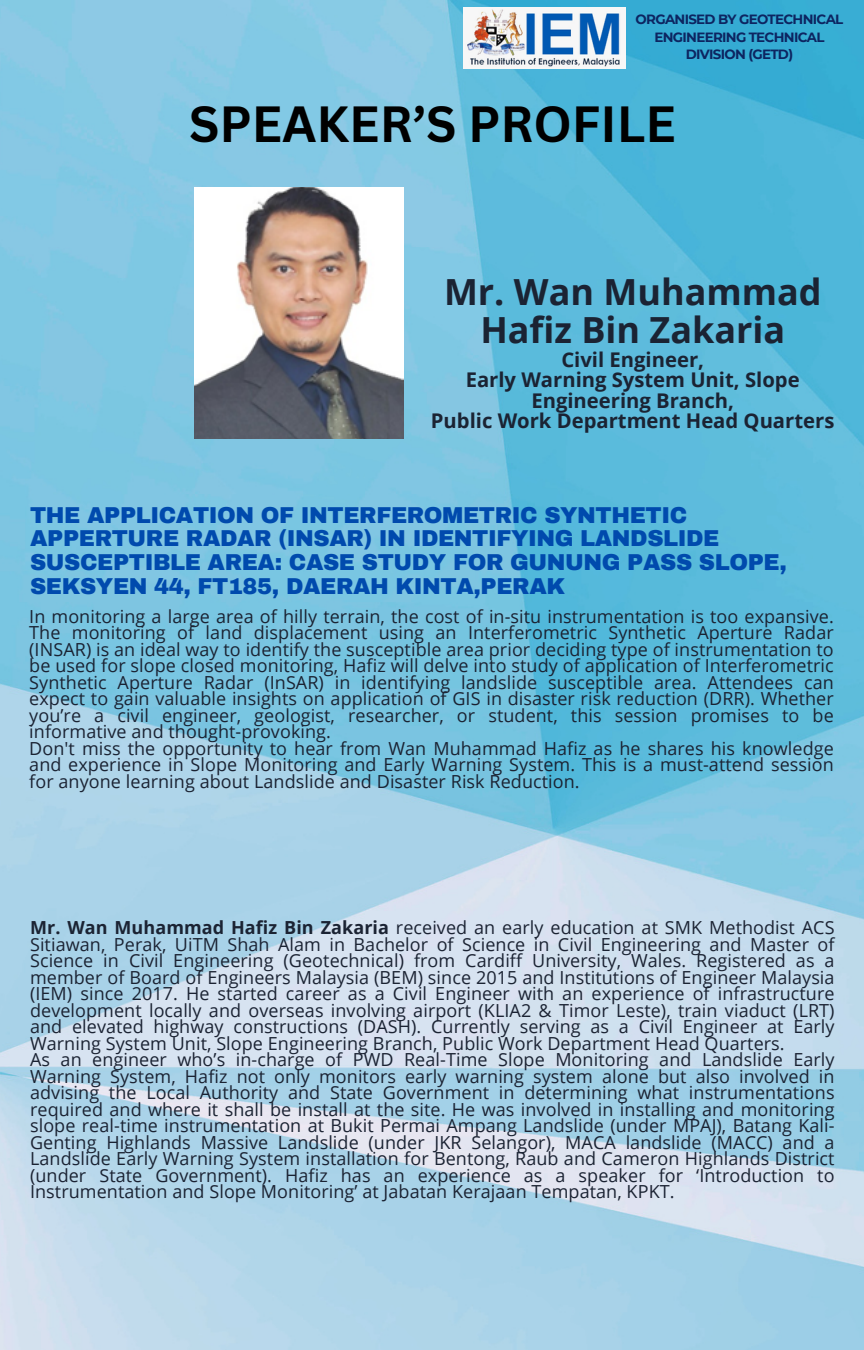
<style>
.page{position:relative;width:864px;height:1350px;background:#fff}
.page>*{position:absolute;margin:0;border:0;box-sizing:border-box;transform-origin:0 0}
.t1{font:700 49.5px "Canva Sans";color:#000}
.t2{font:700 36px/38.7px "Open Sans";color:#1b2333;text-align:center}
.t3{font:900 22.5px/23.6px "Archivo";letter-spacing:-.02em;color:#004aad}
.t4{font:700 20.25px/20.2px "Open Sans";color:#1b2333;text-align:center}
.t5{font:18px/16.4px "Open Sans";letter-spacing:.005em;color:#1b2333}
.t6{font:700 13.5px/17.8px "Montserrat";letter-spacing:-.05em;color:#0d2561;text-align:center}
.s1{font-weight:700}
</style>
<div class="page">
<img style="left:0;top:0;width:864px;height:1350px">
<img style="left:464px;top:8px;width:162px;height:61px">
<img style="left:195px;top:187px;width:208px;height:252px">
<p class="t6" style="left:636px;top:10px;width:209px">ORGANISED BY GEOTECHNICAL<br>ENGINEERING TECHNICAL<br>DIVISION (GETD)</p>
<h1 class="t1" style="left:189px;top:89px;width:488px">SPEAKER’S PROFILE</h1>
<h2 class="t2" style="left:444px;top:271px;width:379px">Mr. Wan Muhammad<br>Hafiz Bin Zakaria</h2>
<p class="t4" style="left:431px;top:349px;width:405px">Civil Engineer,<br>Early Warning System Unit, Slope<br>Engineering Branch,<br>Public Work Department Head Quarters</p>
<p class="t3" style="left:30px;top:503px;width:758px">THE APPLICATION OF INTERFEROMETRIC SYNTHETIC APPERTURE RADAR (INSAR) IN IDENTIFYING LANDSLIDE SUSCEPTIBLE AREA: CASE STUDY FOR GUNUNG PASS SLOPE, SEKSYEN 44, FT185, DAERAH KINTA,PERAK</p>
<p class="t5" style="left:29px;top:607px;width:806px">In monitoring a large area of hilly terrain, the cost of in-situ instrumentation is too expansive.<br>The monitoring of land displacement using an Interferometric Synthetic Aperture Radar (INSAR) is an ideal way to identify the susceptible area prior deciding type of instrumentation to be used for slope closed monitoring, Hafiz will delve into study of application of Interferometric Synthetic Aperture Radar (InSAR) in identifying landslide susceptible area. Attendees can expect to gain valuable insights on application of GIS in disaster risk reduction (DRR). Whether you’re a civil engineer, geologist, researcher, or student, this session promises to be informative and thought-provoking.<br>Don't miss the opportunity to hear from Wan Muhammad Hafiz as he shares his knowledge and experience in Slope Monitoring and Early Warning System. This is a must-attend session for anyone learning about Landslide and Disaster Risk Reduction.</p>
<p class="t5" style="left:30px;top:919px;width:806px"><span class="s1">Mr. Wan Muhammad Hafiz Bin Zakaria</span> received an early education at SMK Methodist ACS Sitiawan, Perak, UiTM Shah Alam in Bachelor of Science in Civil Engineering and Master of Science in Civil Engineering (Geotechnical) from Cardiff University, Wales. Registered as a member of Board of Engineers Malaysia (BEM) since 2015 and Institutions of Engineer Malaysia (IEM) since 2017. He started career as a Civil Engineer with an experience of infrastructure development locally and overseas involving airport (KLIA2 &amp; Timor Leste), train viaduct (LRT) and elevated highway constructions (DASH). Currently serving as a Civil Engineer at Early Warning System Unit, Slope Engineering Branch, Public Work Department Head Quarters.<br>As an engineer who’s in-charge of PWD Real-Time Slope Monitoring and Landslide Early Warning System, Hafiz not only monitors early warning system alone but also involved in advising the Local Authority and State Government in determining what instrumentations required and where it shall be install at the site. He was involved in installing and monitoring slope real-time instrumentation at Bukit Permai Ampang Landslide (under MPAJ), Batang Kali-Genting Highlands Massive Landslide (under JKR Selangor), MACA landslide (MACC) and a Landslide Early Warning System installation for Bentong, Raub and Cameron Highlands District (under State Government). Hafiz has an experience as a speaker for ‘Introduction to Instrumentation and Slope Monitoring’ at Jabatan Kerajaan Tempatan, KPKT.</p>
</div>
